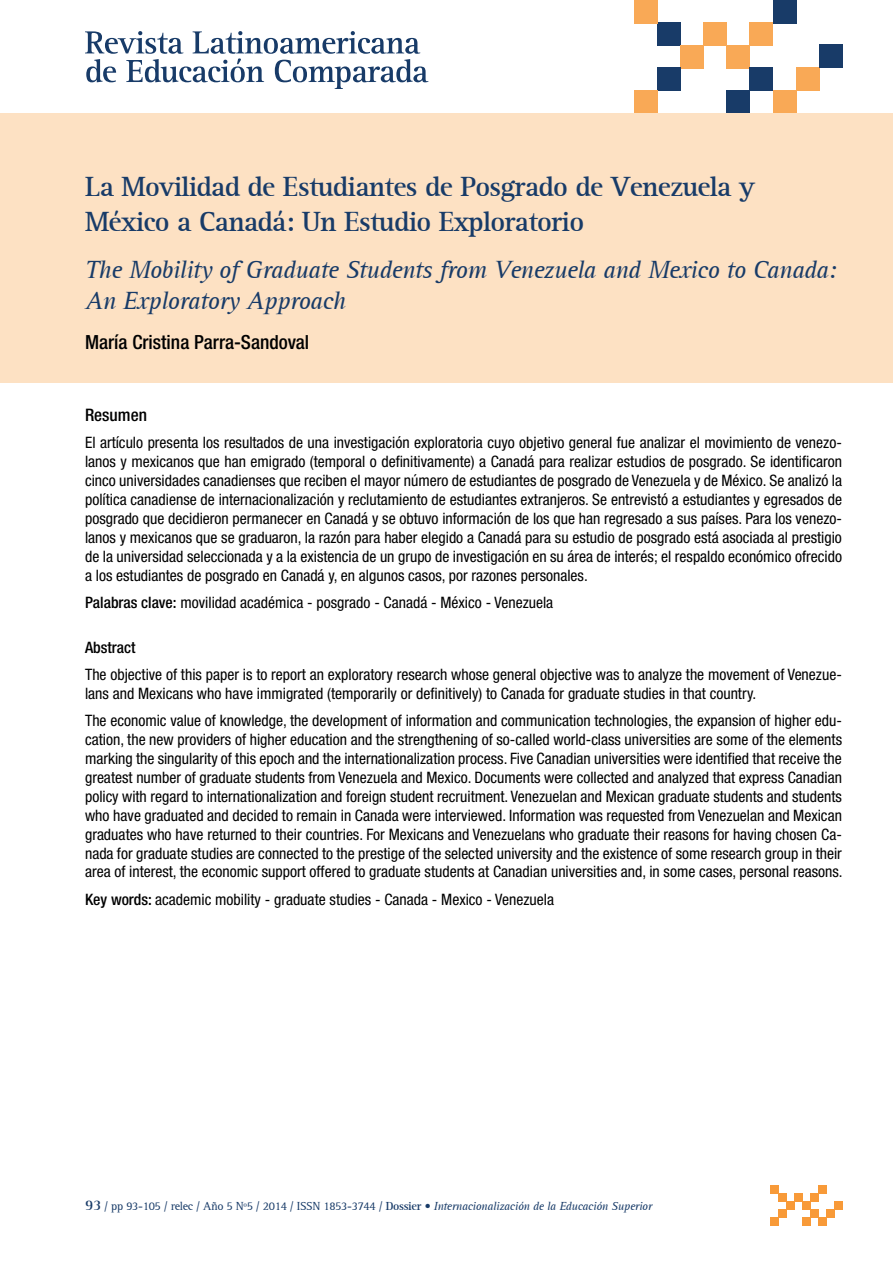
<style>
.page{position:relative;width:893px;height:1263px;background:#fff}
.page>*{position:absolute;margin:0;border:0;box-sizing:border-box;transform-origin:0 0}
.t1{font:700 28.5px/34.2px "AT Rotis Serif";letter-spacing:-.025em;color:#183b68}
.t2{font:italic 25.5px/30.6px "AT Rotis Serif";letter-spacing:-.025em;color:#183b68}
.t3{font:500 condensed 19.5px "Helvetica Neue";color:#000}
.t4{font:500 condensed 17.25px "Helvetica Neue";color:#000}
.t5{font:condensed 15.75px/18.9px "Helvetica Neue";color:#000;text-align:justify}
.t6{font:500 condensed 15.75px "Helvetica Neue";color:#000}
.t7{font:12px "AT Rotis Serif";letter-spacing:-.025em;color:#183b68}
.s1{font-weight:500}
.s2{font-weight:700;font-size:15px}
.s3{font-weight:700}
.s4{font-style:italic}
</style>
<div class="page">
<svg style="left:85px;top:31px;width:343px;height:58px"></svg>
<div style="left:657px;top:23px;width:23px;height:23px;background:#183b68"></div>
<div style="left:680px;top:45px;width:24px;height:23px;background:#f9a956"></div>
<div style="left:657px;top:68px;width:23px;height:23px;background:#183b68"></div>
<div style="left:634px;top:91px;width:23px;height:23px;background:#f9a956"></div>
<div style="left:704px;top:22px;width:23px;height:24px;background:#f9a956"></div>
<div style="left:727px;top:45px;width:23px;height:23px;background:#f9a956"></div>
<div style="left:750px;top:22px;width:23px;height:24px;background:#f9a956"></div>
<div style="left:773px;top:0;width:23px;height:23px;background:#183b68"></div>
<div style="left:750px;top:68px;width:23px;height:23px;background:#183b68"></div>
<div style="left:727px;top:91px;width:23px;height:23px;background:#183b68"></div>
<div style="left:773px;top:91px;width:23px;height:23px;background:#f9a956"></div>
<div style="left:796px;top:67px;width:23px;height:24px;background:#f9a956"></div>
<div style="left:819px;top:45px;width:23px;height:23px;background:#183b68"></div>
<div style="left:634px;top:0;width:23px;height:23px;background:#f9a956"></div>
<div style="left:778px;top:1193px;width:8px;height:8px;background:#f89a38"></div>
<div style="left:786px;top:1201px;width:8px;height:8px;background:#f89a38"></div>
<div style="left:778px;top:1209px;width:8px;height:8px;background:#f89a38"></div>
<div style="left:770px;top:1217px;width:8px;height:8px;background:#f89a38"></div>
<div style="left:794px;top:1193px;width:8px;height:8px;background:#f89a38"></div>
<div style="left:802px;top:1201px;width:8px;height:8px;background:#f89a38"></div>
<div style="left:810px;top:1193px;width:8px;height:8px;background:#f89a38"></div>
<div style="left:818px;top:1186px;width:8px;height:8px;background:#f89a38"></div>
<div style="left:810px;top:1209px;width:8px;height:8px;background:#f89a38"></div>
<div style="left:802px;top:1217px;width:8px;height:8px;background:#f89a38"></div>
<div style="left:818px;top:1217px;width:8px;height:8px;background:#f89a38"></div>
<div style="left:826px;top:1209px;width:8px;height:8px;background:#f89a38"></div>
<div style="left:834px;top:1201px;width:8px;height:8px;background:#f89a38"></div>
<div style="left:770px;top:1186px;width:8px;height:8px;background:#f89a38"></div>
<div style="left:0;top:114px;width:893px;height:269px;background:#fde1c3"></div>
<h1 class="t1" style="left:85px;top:170px;width:671px">La Movilidad de Estudiantes de Posgrado de Venezuela y<br>México a Canadá: Un Estudio Exploratorio</h1>
<h2 class="t2" style="left:85px;top:255px;width:753px">The Mobility of Graduate Students from Venezuela and Mexico to Canada:<br>An Exploratory Approach</h2>
<p class="t3" style="left:85px;top:331px;width:226px">María Cristina Parra-Sandoval</p>
<p class="t4" style="left:85px;top:405px;width:63px">Resumen</p>
<p class="t5" style="left:85px;top:433px;width:758px">El artículo presenta los resultados de una investigación exploratoria cuyo objetivo general fue analizar el movimiento de venezo&shy;lanos y mexicanos que han emigrado (temporal o definitivamente) a Canadá para realizar estudios de posgrado. Se identificaron cinco universidades canadienses que reciben el mayor número de estudiantes de posgrado de Venezuela y de México. Se analizó la política canadiense de internacionalización y reclutamiento de estudiantes extranjeros. Se entrevistó a estudiantes y egresados de posgrado que decidieron permanecer en Canadá y se obtuvo información de los que han regresado a sus países. Para los venezo&shy;lanos y mexicanos que se graduaron, la razón para haber elegido a Canadá para su estudio de posgrado está asociada al prestigio de la universidad seleccionada y a la existencia de un grupo de investigación en su área de interés; el respaldo económico ofrecido a los estudiantes de posgrado en Canadá y, en algunos casos, por razones personales.</p>
<p class="t5" style="left:85px;top:593px;width:470px"><span class="s1">Palabras clave:</span> movilidad académica - posgrado - Canadá - México - Venezuela</p>
<p class="t6" style="left:85px;top:637px;width:52px">Abstract</p>
<p class="t5" style="left:85px;top:665px;width:758px">The objective of this paper is to report an exploratory research whose general objective was to analyze the movement of Venezue&shy;lans and Mexicans who have immigrated (temporarily or definitively) to Canada for graduate studies in that country.</p>
<p class="t5" style="left:85px;top:711px;width:759px">The economic value of knowledge, the development of information and communication technologies, the expansion of higher edu&shy;cation, the new providers of higher education and the strengthening of so-called world-class universities are some of the elements marking the singularity of this epoch and the internationalization process. Five Canadian universities were identified that receive the greatest number of graduate students from Venezuela and Mexico. Documents were collected and analyzed that express Canadian policy with regard to internationalization and foreign student recruitment. Venezuelan and Mexican graduate students and students who have graduated and decided to remain in Canada were interviewed. Information was requested from Venezuelan and Mexican graduates who have returned to their countries. For Mexicans and Venezuelans who graduate their reasons for having chosen Ca&shy;nada for graduate studies are connected to the prestige of the selected university and the existence of some research group in their area of interest, the economic support offered to graduate students at Canadian universities and, in some cases, personal reasons.</p>
<p class="t5" style="left:85px;top:890px;width:470px"><span class="s1">Key words:</span> academic mobility - graduate studies - Canada - Mexico - Venezuela</p>
<p class="t7" style="left:85px;top:1199px;width:569px"><span class="s2">93</span> / pp 93-105 / relec / Año 5 Nº5 / 2014 / ISSN 1853-3744 / <span class="s3">Dossier •</span> <span class="s4">Internacionalización de la Educación Superior</span></p>
</div>
